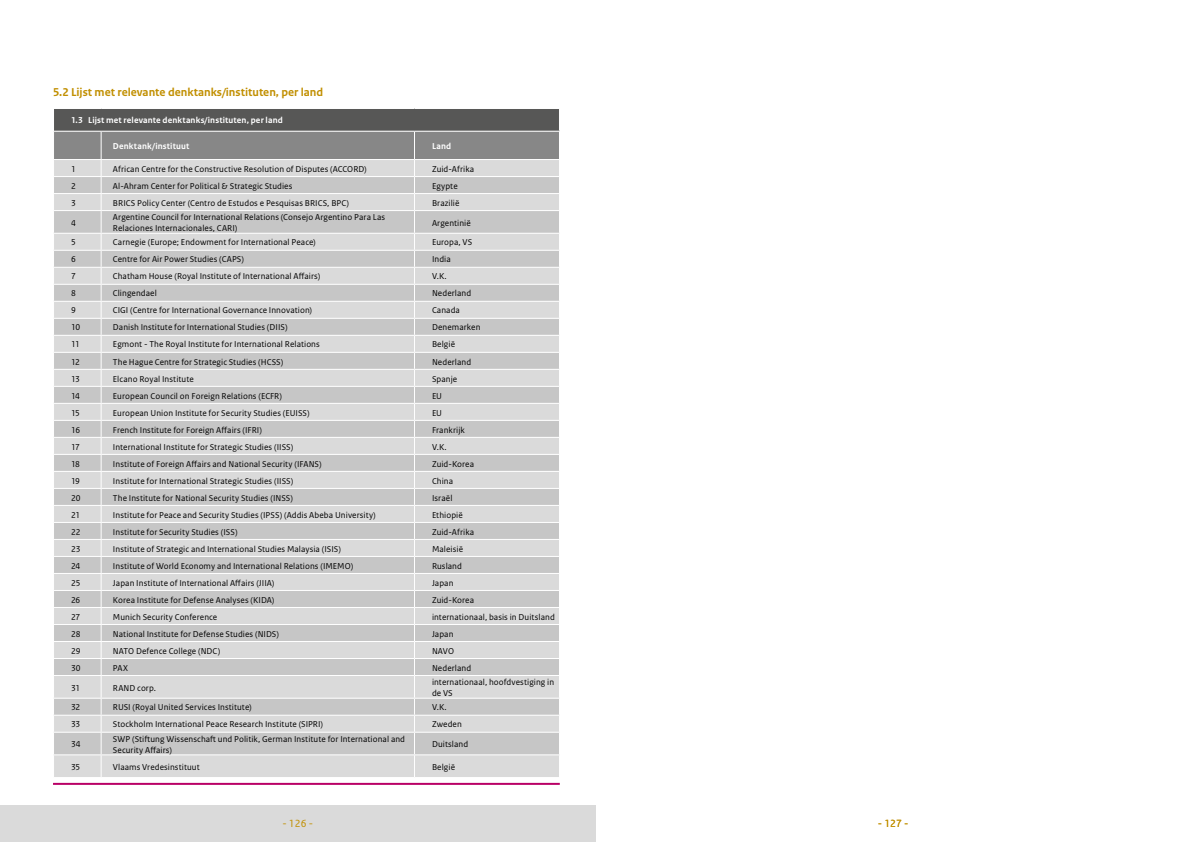
<style>
.page{position:relative;width:1191px;height:842px;background:#fff}
.page>*{position:absolute;margin:0;border:0;box-sizing:border-box;transform-origin:0 0}
.t1{font:700 12px "Rijksoverheid Sans Text";color:#c18f00}
.t2{font:11px "Rijksoverheid Sans Text";color:#c18f00}
.t3{font:9px/10.8px "Rijksoverheid Sans Text";letter-spacing:.01em;color:#000}
.t4{font:700 9px "Rijksoverheid Sans Text";letter-spacing:.015em;color:#fff}
</style>
<div class="page">
<div style="left:0;top:805px;width:595px;height:37px;background:#dadada"></div>
<svg style="left:54px;top:109px;width:506px;height:668px;background:#ccc"></svg>
<hr style="left:53px;top:131px;width:48px;height:1px;background:#fff">
<hr style="left:101px;top:131px;width:313px;height:1px;background:#fff">
<hr style="left:414px;top:131px;width:146px;height:1px;background:#fff">
<hr style="left:53px;top:783px;width:507px;height:2px;background:#b90066">
<h1 class="t1" style="left:53px;top:85px;width:272px">5.2 Lijst met relevante denktanks/instituten, per land</h1>
<p class="t4" style="left:71px;top:115px;width:213px">1.3 Lijst met relevante denktanks/instituten, per land</p>
<p class="t4" style="left:113px;top:141px;width:78px">Denktank/instituut</p>
<p class="t4" style="left:432px;top:141px;width:21px">Land</p>
<p class="t3" style="left:71px;top:163px;width:6px">1</p>
<p class="t3" style="left:113px;top:163px;width:255px">African Centre for the Constructive Resolution of Disputes (ACCORD)</p>
<p class="t3" style="left:432px;top:163px;width:44px">Zuid-Afrika</p>
<p class="t3" style="left:71px;top:180px;width:6px">2</p>
<p class="t3" style="left:113px;top:180px;width:181px">Al-Ahram Center for Political &amp; Strategic Studies</p>
<p class="t3" style="left:432px;top:180px;width:27px">Egypte</p>
<p class="t3" style="left:71px;top:197px;width:6px">3</p>
<p class="t3" style="left:113px;top:197px;width:238px">BRICS Policy Center (Centro de Estudos e Pesquisas BRICS, BPC)</p>
<p class="t3" style="left:432px;top:197px;width:29px">Brazilië</p>
<p class="t3" style="left:71px;top:217px;width:6px">4</p>
<p class="t3" style="left:113px;top:212px;width:274px">Argentine Council for International Relations (Consejo Argentino Para Las<br>Relaciones Internacionales, CARI)</p>
<p class="t3" style="left:432px;top:217px;width:40px">Argentinië</p>
<p class="t3" style="left:71px;top:237px;width:6px">5</p>
<p class="t3" style="left:113px;top:237px;width:204px">Carnegie (Europe; Endowment for International Peace)</p>
<p class="t3" style="left:432px;top:237px;width:42px">Europa, VS</p>
<p class="t3" style="left:71px;top:254px;width:6px">6</p>
<p class="t3" style="left:113px;top:254px;width:133px">Centre for Air Power Studies (CAPS)</p>
<p class="t3" style="left:432px;top:254px;width:20px">India</p>
<p class="t3" style="left:71px;top:271px;width:6px">7</p>
<p class="t3" style="left:113px;top:271px;width:209px">Chatham House (Royal Institute of International Affairs)</p>
<p class="t3" style="left:432px;top:271px;width:16px">V.K.</p>
<p class="t3" style="left:71px;top:288px;width:6px">8</p>
<p class="t3" style="left:113px;top:288px;width:45px">Clingendael</p>
<p class="t3" style="left:432px;top:288px;width:41px">Nederland</p>
<p class="t3" style="left:71px;top:305px;width:6px">9</p>
<p class="t3" style="left:113px;top:305px;width:201px">CIGI (Centre for International Governance Innovation)</p>
<p class="t3" style="left:432px;top:305px;width:29px">Canada</p>
<p class="t3" style="left:71px;top:322px;width:11px">10</p>
<p class="t3" style="left:113px;top:322px;width:176px">Danish Institute for International Studies (DIIS)</p>
<p class="t3" style="left:432px;top:322px;width:50px">Denemarken</p>
<p class="t3" style="left:71px;top:339px;width:10px">11</p>
<p class="t3" style="left:113px;top:339px;width:208px">Egmont - The Royal Institute for International Relations</p>
<p class="t3" style="left:432px;top:339px;width:25px">België</p>
<p class="t3" style="left:71px;top:356px;width:10px">12</p>
<p class="t3" style="left:113px;top:356px;width:172px">The Hague Centre for Strategic Studies (HCSS)</p>
<p class="t3" style="left:432px;top:356px;width:41px">Nederland</p>
<p class="t3" style="left:71px;top:373px;width:10px">13</p>
<p class="t3" style="left:113px;top:373px;width:82px">Elcano Royal Institute</p>
<p class="t3" style="left:432px;top:373px;width:27px">Spanje</p>
<p class="t3" style="left:71px;top:390px;width:11px">14</p>
<p class="t3" style="left:113px;top:390px;width:170px">European Council on Foreign Relations (ECFR)</p>
<p class="t3" style="left:432px;top:390px;width:12px">EU</p>
<p class="t3" style="left:71px;top:407px;width:10px">15</p>
<p class="t3" style="left:113px;top:407px;width:198px">European Union Institute for Security Studies (EUISS)</p>
<p class="t3" style="left:432px;top:407px;width:12px">EU</p>
<p class="t3" style="left:71px;top:424px;width:11px">16</p>
<p class="t3" style="left:113px;top:424px;width:150px">French Institute for Foreign Affairs (IFRI)</p>
<p class="t3" style="left:432px;top:424px;width:34px">Frankrijk</p>
<p class="t3" style="left:71px;top:441px;width:10px">17</p>
<p class="t3" style="left:113px;top:441px;width:182px">International Institute for Strategic Studies (IISS)</p>
<p class="t3" style="left:432px;top:441px;width:16px">V.K.</p>
<p class="t3" style="left:71px;top:458px;width:11px">18</p>
<p class="t3" style="left:113px;top:458px;width:210px">Institute of Foreign Affairs and National Security (IFANS)</p>
<p class="t3" style="left:432px;top:458px;width:44px">Zuid-Korea</p>
<p class="t3" style="left:71px;top:475px;width:11px">19</p>
<p class="t3" style="left:113px;top:475px;width:182px">Institute for International Strategic Studies (IISS)</p>
<p class="t3" style="left:432px;top:475px;width:23px">China</p>
<p class="t3" style="left:71px;top:492px;width:11px">20</p>
<p class="t3" style="left:113px;top:492px;width:182px">The Institute for National Security Studies (INSS)</p>
<p class="t3" style="left:432px;top:492px;width:22px">Israël</p>
<p class="t3" style="left:71px;top:509px;width:11px">21</p>
<p class="t3" style="left:113px;top:509px;width:264px">Institute for Peace and Security Studies (IPSS) (Addis Abeba University)</p>
<p class="t3" style="left:432px;top:509px;width:32px">Ethiopië</p>
<p class="t3" style="left:71px;top:526px;width:11px">22</p>
<p class="t3" style="left:113px;top:526px;width:126px">Institute for Security Studies (ISS)</p>
<p class="t3" style="left:432px;top:526px;width:44px">Zuid-Afrika</p>
<p class="t3" style="left:71px;top:543px;width:11px">23</p>
<p class="t3" style="left:113px;top:543px;width:229px">Institute of Strategic and International Studies Malaysia (ISIS)</p>
<p class="t3" style="left:432px;top:543px;width:33px">Maleisië</p>
<p class="t3" style="left:71px;top:560px;width:11px">24</p>
<p class="t3" style="left:113px;top:560px;width:242px">Institute of World Economy and International Relations (IMEMO)</p>
<p class="t3" style="left:432px;top:560px;width:31px">Rusland</p>
<p class="t3" style="left:71px;top:577px;width:11px">25</p>
<p class="t3" style="left:113px;top:577px;width:163px">Japan Institute of International Affairs (JIIA)</p>
<p class="t3" style="left:432px;top:577px;width:23px">Japan</p>
<p class="t3" style="left:71px;top:594px;width:11px">26</p>
<p class="t3" style="left:113px;top:594px;width:163px">Korea Institute for Defense Analyses (KIDA)</p>
<p class="t3" style="left:432px;top:594px;width:44px">Zuid-Korea</p>
<p class="t3" style="left:71px;top:611px;width:11px">27</p>
<p class="t3" style="left:113px;top:611px;width:106px">Munich Security Conference</p>
<p class="t3" style="left:432px;top:611px;width:124px">internationaal, basis in Duitsland</p>
<p class="t3" style="left:71px;top:628px;width:11px">28</p>
<p class="t3" style="left:113px;top:628px;width:168px">National Institute for Defense Studies (NIDS)</p>
<p class="t3" style="left:432px;top:628px;width:23px">Japan</p>
<p class="t3" style="left:71px;top:645px;width:11px">29</p>
<p class="t3" style="left:113px;top:645px;width:109px">NATO Defence College (NDC)</p>
<p class="t3" style="left:432px;top:645px;width:23px">NAVO</p>
<p class="t3" style="left:71px;top:662px;width:11px">30</p>
<p class="t3" style="left:113px;top:662px;width:17px">PAX</p>
<p class="t3" style="left:432px;top:662px;width:41px">Nederland</p>
<p class="t3" style="left:71px;top:682px;width:11px">31</p>
<p class="t3" style="left:113px;top:682px;width:45px">RAND corp.</p>
<p class="t3" style="left:432px;top:677px;width:124px">internationaal, hoofdvestiging in de VS</p>
<p class="t3" style="left:71px;top:702px;width:11px">32</p>
<p class="t3" style="left:113px;top:702px;width:140px">RUSI (Royal United Services Institute)</p>
<p class="t3" style="left:432px;top:702px;width:16px">V.K.</p>
<p class="t3" style="left:71px;top:719px;width:11px">33</p>
<p class="t3" style="left:113px;top:719px;width:212px">Stockholm International Peace Research Institute (SIPRI)</p>
<p class="t3" style="left:432px;top:719px;width:31px">Zweden</p>
<p class="t3" style="left:71px;top:739px;width:11px">34</p>
<p class="t3" style="left:113px;top:734px;width:294px">SWP (Stiftung Wissenschaft und Politik, German Institute for International and<br>Security Affairs)</p>
<p class="t3" style="left:432px;top:739px;width:38px">Duitsland</p>
<p class="t3" style="left:71px;top:762px;width:11px">35</p>
<p class="t3" style="left:113px;top:762px;width:88px">Vlaams Vredesinstituut</p>
<p class="t3" style="left:432px;top:762px;width:25px">België</p>
<p class="t2" style="left:282px;top:817px;width:32px">- 126 -</p>
<p class="t2" style="left:878px;top:817px;width:32px">- 127 -</p>
</div>
